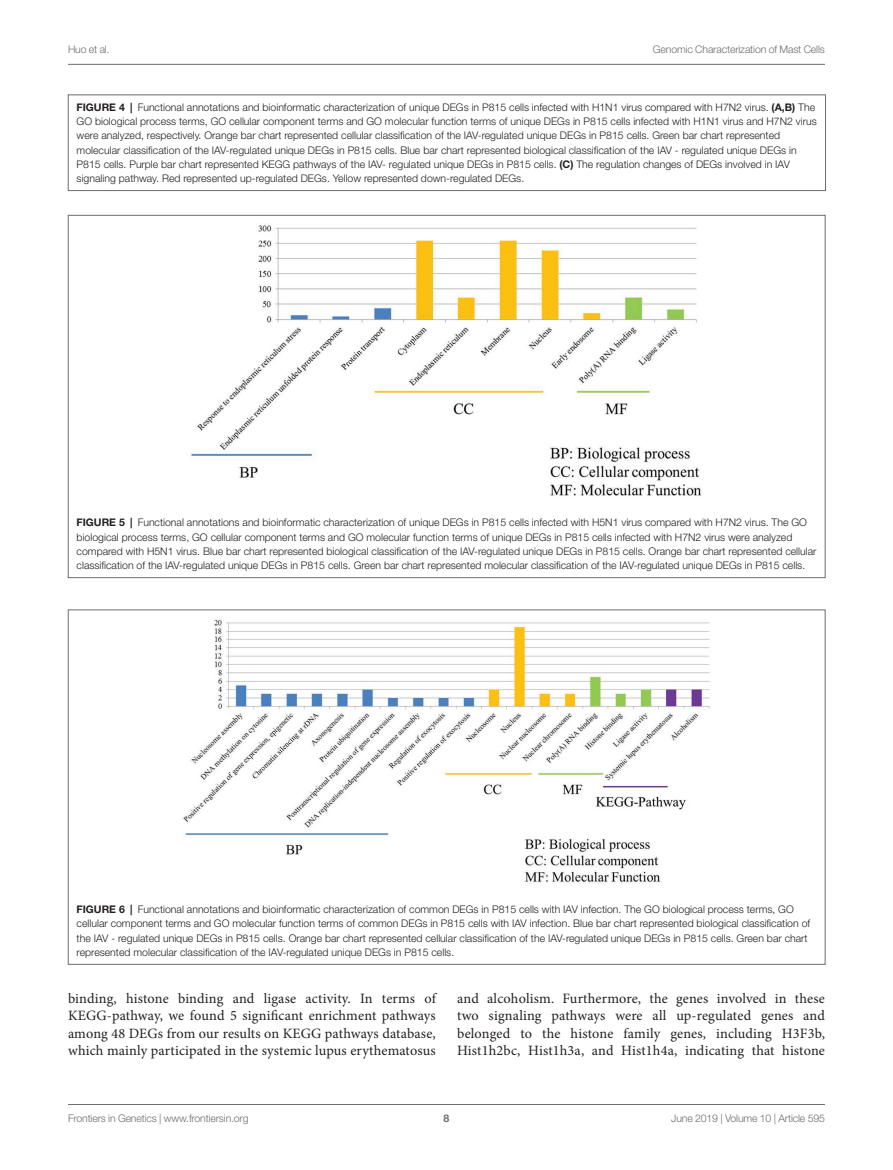
<style>
.page{position:relative;width:893px;height:1170px;background:#fff}
.page>*{position:absolute;margin:0;border:0;box-sizing:border-box;transform-origin:0 0}
.TEXT_FLUSH{font:14.25px/17.2px "Minion Pro";letter-spacing:.01em;color:#231f20;text-align:justify}
.FIG_LEG{font:300 10.5px/14.2px "Helvetica Neue LT Std";color:#231f20}
.t1{font:300 10.5px "Helvetica Neue LT Std";letter-spacing:-.015em;color:#6c6d70}
.t2{font:700 10.5px "Helvetica Neue LT Std";color:#6c6d70}
.s1{font-weight:700}
</style>
<div class="page">
<hr style="left:68px;top:64px;width:757px;height:1px;background:#6c6d70">
<hr style="left:68px;top:1104px;width:757px;height:1px;background:#6c6d70">
<img style="left:183px;top:619px;width:527px;height:264px">
<img style="left:190px;top:224px;width:512px;height:272px">
<div style="left:68px;top:95px;width:758px;height:96px;border:1px solid #6c6d70"></div>
<p class="t1" style="left:68px;top:42px;width:43px">Huo et al.</p>
<p class="t1" style="left:653px;top:42px;width:173px">Genomic Characterization of Mast Cells</p>
<p class="FIG_LEG" style="left:77px;top:100px;width:742px"><span class="s1">FIGURE 4 |</span> Functional annotations and bioinformatic characterization of unique DEGs in P815 cells infected with H1N1 virus compared with H7N2 virus. <span class="s1">(A,B)</span> The GO biological process terms, GO cellular component terms and GO molecular function terms of unique DEGs in P815 cells infected with H1N1 virus and H7N2 virus were analyzed, respectively. Orange bar chart represented cellular classification of the IAV-regulated unique DEGs in P815 cells. Green bar chart represented molecular classification of the IAV-regulated unique DEGs in P815 cells. Blue bar chart represented biological classification of the IAV - regulated unique DEGs in P815 cells. Purple bar chart represented KEGG pathways of the IAV- regulated unique DEGs in P815 cells. <span class="s1">(C)</span> The regulation changes of DEGs involved in IAV signaling pathway. Red represented up-regulated DEGs. Yellow represented down-regulated DEGs.</p>
<p class="FIG_LEG" style="left:77px;top:515px;width:741px"><span class="s1">FIGURE 5 |</span> Functional annotations and bioinformatic characterization of unique DEGs in P815 cells infected with H5N1 virus compared with H7N2 virus. The GO biological process terms, GO cellular component terms and GO molecular function terms of unique DEGs in P815 cells infected with H7N2 virus were analyzed compared with H5N1 virus. Blue bar chart represented biological classification of the IAV-regulated unique DEGs in P815 cells. Orange bar chart represented cellular classification of the IAV-regulated unique DEGs in P815 cells. Green bar chart represented molecular classification of the IAV-regulated unique DEGs in P815 cells.</p>
<p class="FIG_LEG" style="left:77px;top:901px;width:735px"><span class="s1">FIGURE 6 |</span> Functional annotations and bioinformatic characterization of common DEGs in P815 cells with IAV infection. The GO biological process terms, GO cellular component terms and GO molecular function terms of common DEGs in P815 cells with IAV infection. Blue bar chart represented biological classification of the IAV - regulated unique DEGs in P815 cells. Orange bar chart represented cellular classification of the IAV-regulated unique DEGs in P815 cells. Green bar chart represented molecular classification of the IAV-regulated unique DEGs in P815 cells.</p>
<p class="TEXT_FLUSH" style="left:68px;top:990px;width:369px">binding, histone binding and ligase activity. In terms of KEGG-pathway, we found 5 significant enrichment pathways among 48 DEGs from our results on KEGG pathways database, which mainly participated in the systemic lupus erythematosus</p>
<p class="TEXT_FLUSH" style="left:457px;top:990px;width:369px">and alcoholism. Furthermore, the genes involved in these two signaling pathways were all up-regulated genes and belonged to the histone family genes, including H3F3b, Hist1h2bc, Hist1h3a, and Hist1h4a, indicating that histone</p>
<p class="t1" style="left:68px;top:1111px;width:182px">Frontiers in Genetics | www.frontiersin.org</p>
<p class="t2" style="left:444px;top:1111px;width:7px">8</p>
<p class="t1" style="left:671px;top:1111px;width:155px">June 2019 | Volume 10 | Article 595</p>
</div>
